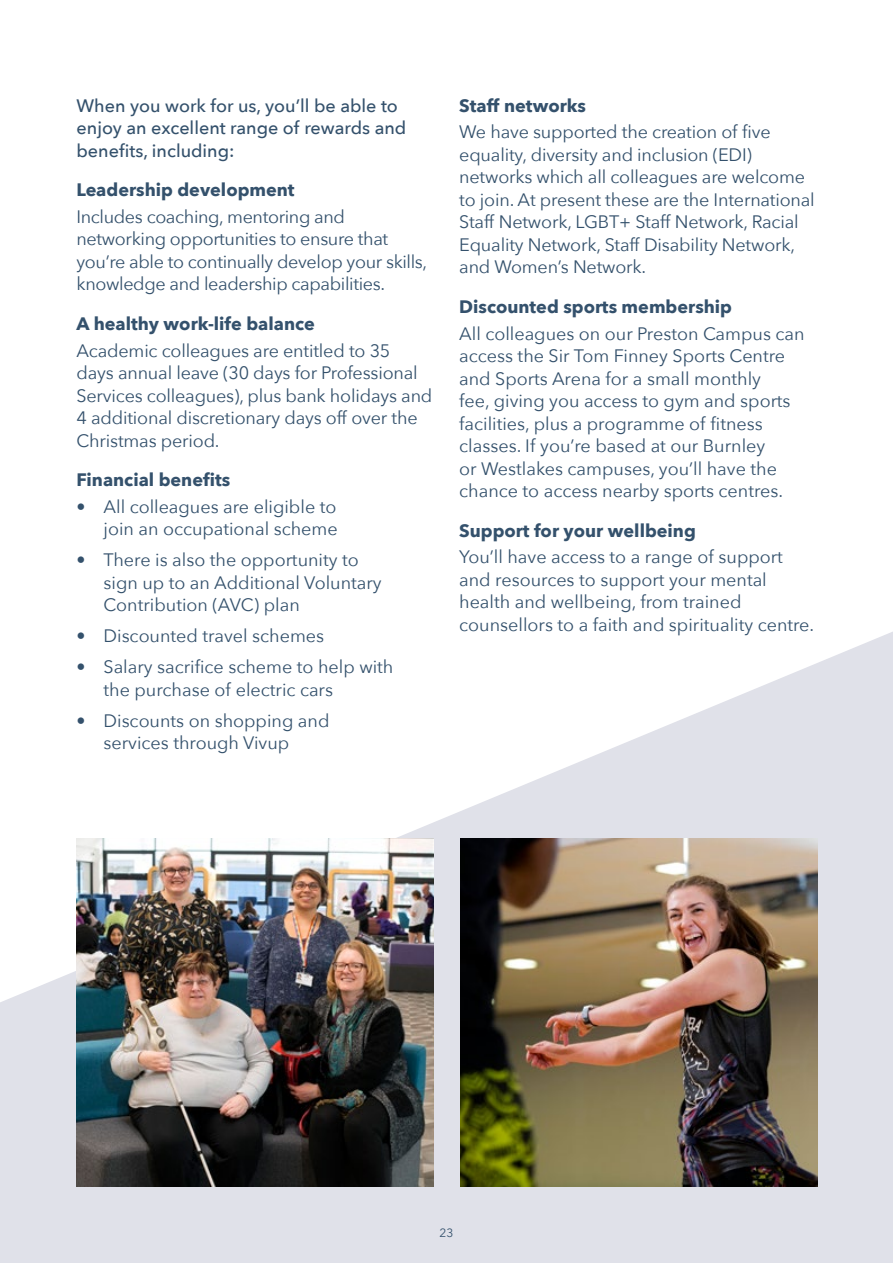
<style>
.page{position:relative;width:893px;height:1263px;background:#fff}
.page>*{position:absolute;margin:0;border:0;box-sizing:border-box;transform-origin:0 0}
.t1{font:18px/22.5px "Avenir Next";letter-spacing:-.01em;color:#34516c}
.t2{font:700 18px "Avenir Next";color:#34516c}
.t3{font:500 18px/22.5px "Avenir Next";color:#34516c}
.t4{font:12px "Avenir Next";color:#34516c}
</style>
<div class="page">
<svg style="left:0;top:632px;width:893px;height:631px;fill:#e0e1e9"></svg>
<img style="left:460px;top:838px;width:357px;height:348px">
<img style="left:77px;top:838px;width:357px;height:348px">
<p class="t3" style="left:77px;top:93px;width:331px">When you work for us, you’ll be able to enjoy an excellent range of rewards and benefits, including:</p>
<p class="t2" style="left:77px;top:174px;width:220px">Leadership development</p>
<p class="t1" style="left:77px;top:205px;width:352px">Includes coaching, mentoring and networking opportunities to ensure that you’re able to continually develop your skills, knowledge and leadership capabilities.</p>
<p class="t2" style="left:77px;top:308px;width:240px">A healthy work-life balance</p>
<p class="t1" style="left:77px;top:338px;width:357px">Academic colleagues are entitled to 35<br>days annual leave (30 days for Professional Services colleagues), plus bank holidays and 4 additional discretionary days off over the Christmas period.</p>
<p class="t2" style="left:77px;top:464px;width:155px">Financial benefits</p>
<p class="t1" style="left:77px;top:495px;width:263px;text-align:right">• All colleagues are eligible to join an occupational scheme</p>
<p class="t1" style="left:104px;top:548px;width:280px;text-indent:-27px">• There is also the opportunity to sign up to an Additional Voluntary<br>Contribution (AVC) plan</p>
<p class="t1" style="left:77px;top:624px;width:249px">• Discounted travel schemes</p>
<p class="t1" style="left:104px;top:655px;width:291px;text-indent:-27px">• Salary sacrifice scheme to help with the purchase of electric cars</p>
<p class="t1" style="left:104px;top:709px;width:227px;text-indent:-27px">• Discounts on shopping and services through Vivup</p>
<p class="t2" style="left:459px;top:90px;width:128px">Staff networks</p>
<p class="t1" style="left:459px;top:120px;width:357px">We have supported the creation of five equality, diversity and inclusion (EDI) networks which all colleagues are welcome to join. At present these are the International Staff Network, LGBT+ Staff Network, Racial Equality Network, Staff Disability Network, and Women’s Network.</p>
<p class="t2" style="left:459px;top:291px;width:274px">Discounted sports membership</p>
<p class="t1" style="left:459px;top:321px;width:347px">All colleagues on our Preston Campus can access the Sir Tom Finney Sports Centre and Sports Arena for a small monthly<br>fee, giving you access to gym and sports facilities, plus a programme of fitness classes. If you’re based at our Burnley<br>or Westlakes campuses, you’ll have the chance to access nearby sports centres.</p>
<p class="t2" style="left:459px;top:515px;width:238px">Support for your wellbeing</p>
<p class="t1" style="left:459px;top:545px;width:357px">You’ll have access to a range of support and resources to support your mental health and wellbeing, from trained counsellors to a faith and spirituality centre.</p>
<p class="t4" style="left:439px;top:1222px;width:15px">23</p>
</div>
